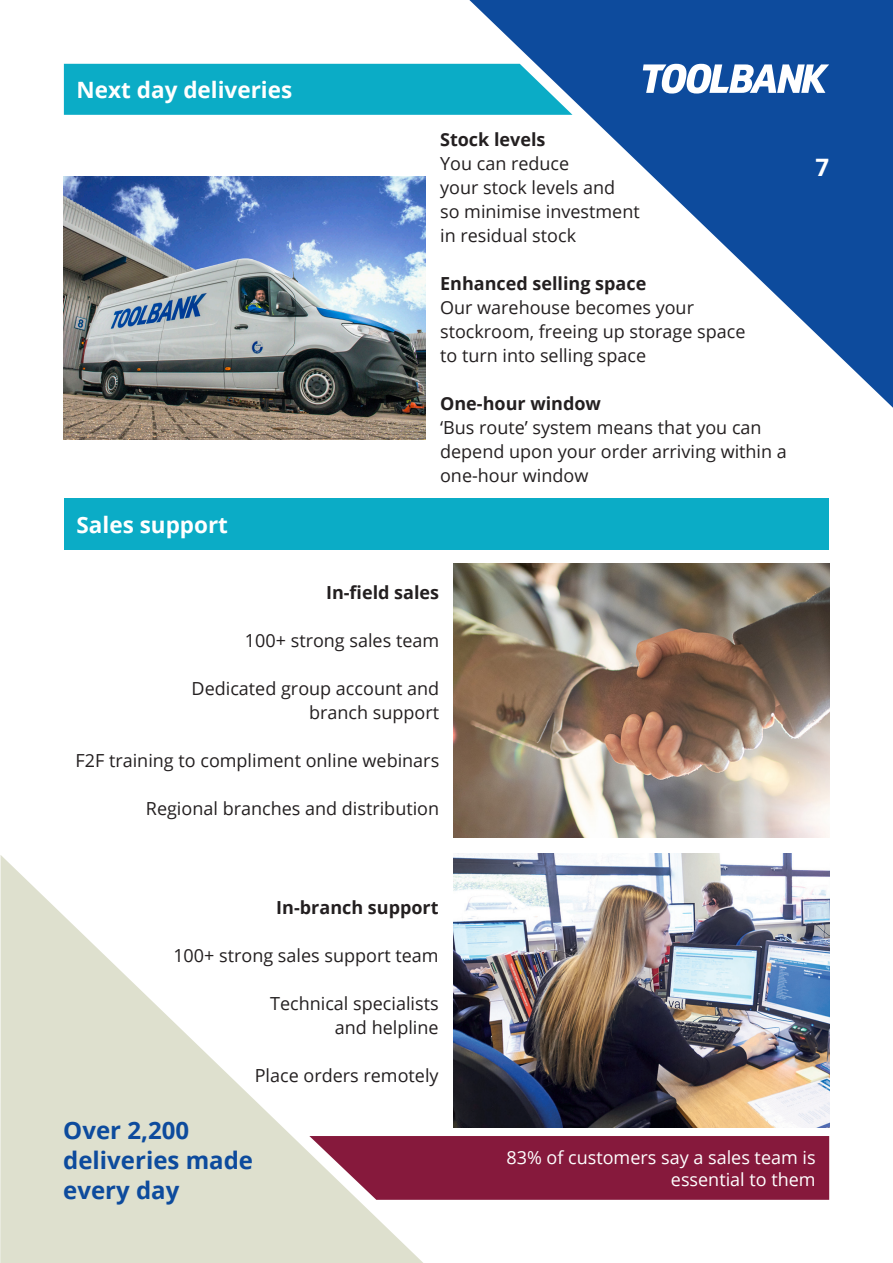
<style>
.page{position:relative;width:893px;height:1263px;background:#fff}
.page>*{position:absolute;margin:0;border:0;box-sizing:border-box;transform-origin:0 0}
.t1{font:700 24px/30px "Open Sans";color:#0d4b9d}
.t2{font:700 24px "Open Sans";color:#fff}
.t3{font:700 22.5px "Open Sans";color:#fff}
.t4{font:18px/24px "Open Sans";color:#231f20}
.t5{font:700 18px "Open Sans";color:#231f20}
.t6{font:18px "Open Sans";color:#fff}
</style>
<div class="page">
<svg style="left:425px;top:0;width:468px;height:440px"></svg>
<svg style="left:643px;top:64px;width:186px;height:30px"></svg>
<img style="left:453px;top:563px;width:376px;height:274px">
<img style="left:453px;top:854px;width:376px;height:274px">
<svg style="left:1px;top:855px;width:422px;height:408px;fill:#dee0ce"></svg>
<hr style="left:0;top:1076px;width:1px;height:187px;background:#dee0ce">
<svg style="left:64px;top:64px;width:508px;height:51px;background:#12acc6"></svg>
<svg style="left:309px;top:1136px;width:520px;height:64px;background:#8d2848"></svg>
<img style="left:64px;top:176px;width:361px;height:264px">
<div style="left:64px;top:499px;width:764px;height:51px;background:#0bacc6"></div>
<p class="t3" style="left:77px;top:74px;width:217px">Next day deliveries</p>
<p class="t3" style="left:77px;top:509px;width:153px">Sales support</p>
<p class="t5" style="left:440px;top:126px;width:107px">Stock levels</p>
<p class="t4" style="left:440px;top:151px;width:201px">You can reduce<br>your stock levels and<br>so minimise investment in residual stock</p>
<p class="t5" style="left:440px;top:270px;width:208px">Enhanced selling space</p>
<p class="t4" style="left:440px;top:295px;width:307px">Our warehouse becomes your stockroom, freeing up storage space</p>
<p class="t4" style="left:440px;top:343px;width:208px">to turn into selling space</p>
<p class="t5" style="left:440px;top:390px;width:162px">One-hour window</p>
<p class="t4" style="left:440px;top:415px;width:348px">‘Bus route’ system means that you can depend upon your order arriving within a one-hour window</p>
<p class="t5" style="left:326px;top:580px;width:115px">In-field sales</p>
<p class="t4" style="left:245px;top:628px;width:196px">100+ strong sales team</p>
<p class="t4" style="left:192px;top:676px;width:249px">Dedicated group account and</p>
<p class="t4" style="left:309px;top:700px;width:132px">branch support</p>
<p class="t4" style="left:76px;top:748px;width:365px">F2F training to compliment online webinars</p>
<p class="t4" style="left:146px;top:796px;width:295px">Regional branches and distribution</p>
<h1 class="t2" style="left:815px;top:150px;width:15px">7</h1>
<p class="t5" style="left:276px;top:894px;width:164px">In-branch support</p>
<p class="t4" style="left:173px;top:943px;width:267px">100+ strong sales support team</p>
<p class="t4" style="left:270px;top:991px;width:170px">Technical specialists</p>
<p class="t4" style="left:335px;top:1015px;width:105px">and helpline</p>
<p class="t4" style="left:255px;top:1063px;width:185px">Place orders remotely</p>
<p class="t1" style="left:63px;top:1115px;width:191px">Over 2,200 deliveries made every day</p>
<p class="t6" style="left:506px;top:1145px;width:311px">83% of customers say a sales team is</p>
<p class="t6" style="left:671px;top:1167px;width:146px">essential to them</p>
</div>
